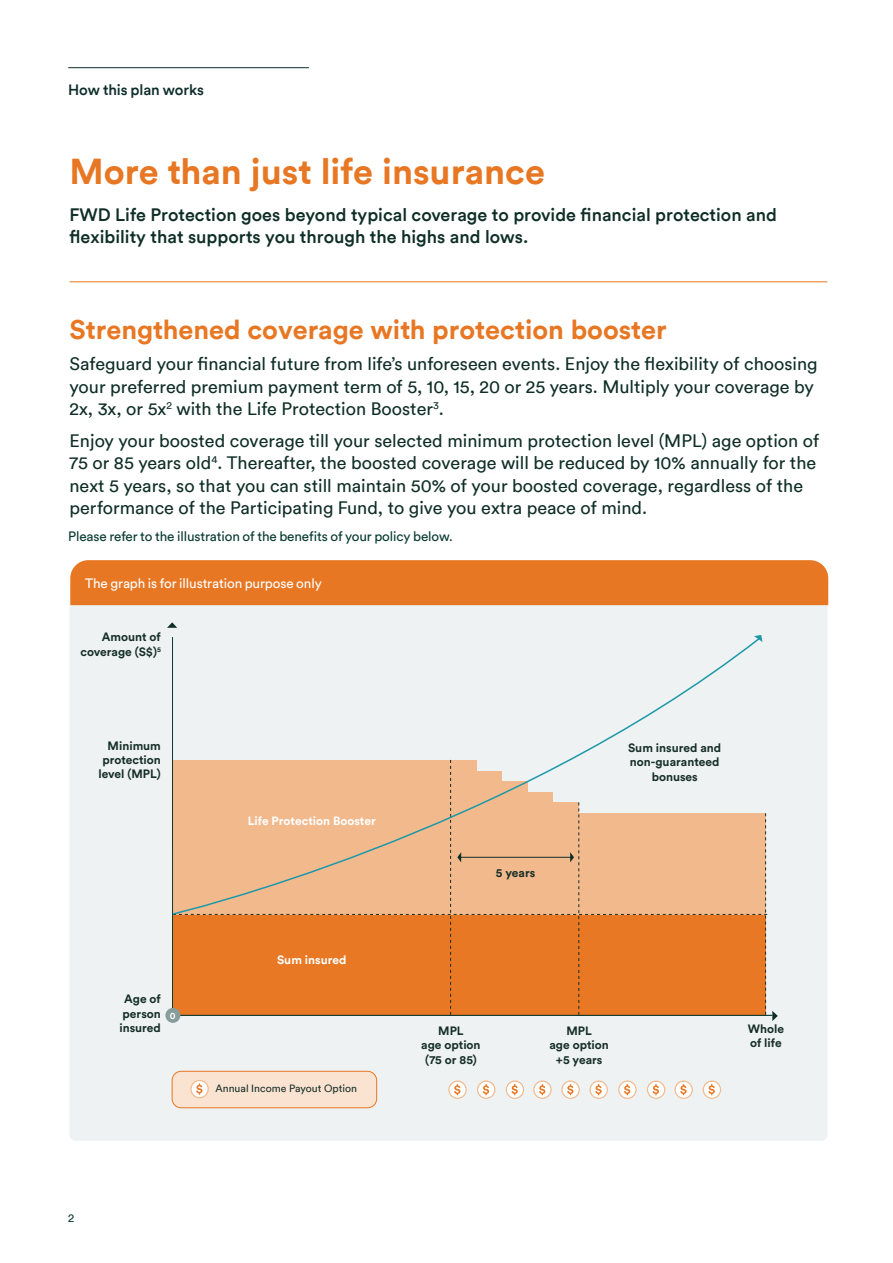
<style>
.page{position:relative;width:893px;height:1263px;background:#fff}
.page>*{position:absolute;margin:0;border:0;box-sizing:border-box;transform-origin:0 0}
.t1{font:700 36px "FWD Circular TT";color:#e87724}
.t2{font:700 27px "FWD Circular TT";color:#e87724}
.t3{font:18px/22.5px "FWD Circular TT";color:#0f2e26}
.t4{font:500 18px/21.6px "FWD Circular TT";color:#0f2e26}
.t5{font:500 15px "FWD Circular TT";letter-spacing:-.005em;color:#0d2d2a}
.t6{font:13.5px "FWD Circular";letter-spacing:-.01em;color:#093b31}
.t7{font:13.5px "FWD Circular";letter-spacing:-.01em;color:#fff}
.t8{font:700 12px/14.4px "FWD Circular";color:#152e27;text-align:center}
.t9{font:700 12px "FWD Circular TT";color:#fff}
.t10{font:11.7px "FWD Circular TT";color:#093b31}
.t11{font:10.5px "FWD Circular TT";color:#152e27}
.t12{font:700 9.3px "FWD Circular";color:#fff}
</style>
<div class="page">
<hr style="left:68px;top:67px;width:241px;height:1px;background:#0d2d2a">
<hr style="left:70px;top:281px;width:757px;height:1px;background:#e87724">
<div style="left:70px;top:601px;width:757px;height:540px;background:#eef2f2;border-radius:6px"></div>
<hr style="left:172px;top:637px;width:1px;height:379px;background:#093b31">
<div style="left:165px;top:1008px;width:15px;height:15px;background:#859e99;border-radius:50%"></div>
<svg style="left:167px;top:622px;width:10px;height:6px"></svg>
<svg style="left:754px;top:635px;width:8px;height:7px"></svg>
<div style="left:70px;top:560px;width:758px;height:45px;background:#e87724"></div>
<div style="left:172px;top:1071px;width:205px;height:37px;background:#fbe3d2;border-radius:9px"></div>
<div style="left:172px;top:1071px;width:205px;height:37px;border:1px solid #e87824;border-radius:9px"></div>
<svg style="left:190px;top:1080px;width:19px;height:18px"></svg>
<svg style="left:448px;top:1080px;width:19px;height:19px"></svg>
<svg style="left:477px;top:1080px;width:18px;height:19px"></svg>
<svg style="left:506px;top:1080px;width:18px;height:19px"></svg>
<svg style="left:533px;top:1080px;width:19px;height:19px"></svg>
<svg style="left:561px;top:1080px;width:19px;height:19px"></svg>
<svg style="left:589px;top:1080px;width:19px;height:19px"></svg>
<svg style="left:618px;top:1080px;width:19px;height:19px"></svg>
<svg style="left:647px;top:1080px;width:18px;height:19px"></svg>
<svg style="left:674px;top:1080px;width:19px;height:19px"></svg>
<svg style="left:703px;top:1080px;width:18px;height:19px"></svg>
<svg style="left:173px;top:760px;width:605px;height:261px;background:#eaa671"></svg>
<p class="t5" style="left:68px;top:80px;width:137px">How this plan works</p>
<h1 class="t1" style="left:70px;top:146px;width:477px">More than just life insurance</h1>
<p class="t4" style="left:70px;top:203px;width:709px">FWD Life Protection goes beyond typical coverage to provide financial protection and flexibility that supports you through the highs and lows.</p>
<h2 class="t2" style="left:70px;top:311px;width:599px">Strengthened coverage with protection booster</h2>
<p class="t3" style="left:70px;top:352px;width:750px">Safeguard your financial future from life’s unforeseen events. Enjoy the flexibility of choosing your preferred premium payment term of 5, 10, 15, 20 or 25 years. Multiply your coverage by<br>2x, 3x, or 5x<sup>2</sup> with the Life Protection Booster<sup>3</sup>.</p>
<p class="t3" style="left:70px;top:428px;width:751px">Enjoy your boosted coverage till your selected minimum protection level (MPL) age option of 75 or 85 years old<sup>4</sup>. Thereafter, the boosted coverage will be reduced by 10% annually for the next 5 years, so that you can still maintain 50% of your boosted coverage, regardless of the performance of the Participating Fund, to give you extra peace of mind.</p>
<p class="t6" style="left:68px;top:527px;width:386px">Please refer to the illustration of the benefits of your policy below.</p>
<p class="t7" style="left:85px;top:574px;width:238px">The graph is for illustration purpose only</p>
<p class="t8" style="left:80px;top:629px;width:82px;text-align:right">Amount of coverage (S$)<sup>5</sup></p>
<p class="t8" style="left:98px;top:738px;width:64px;text-align:right">Minimum protection level (MPL)</p>
<p class="t9" style="left:248px;top:813px;width:130px">Life Protection Booster</p>
<p class="t8" style="left:119px;top:991px;width:43px">Age of person insured</p>
<p class="t12" style="left:170px;top:1009px;width:7px">0</p>
<p class="t9" style="left:277px;top:952px;width:71px">Sum insured</p>
<p class="t11" style="left:215px;top:1081px;width:143px">Annual Income Payout Option</p>
<p class="t8" style="left:496px;top:865px;width:41px">5 years</p>
<p class="t8" style="left:628px;top:740px;width:94px">Sum insured and non-guaranteed bonuses</p>
<p class="t8" style="left:421px;top:1023px;width:61px">MPL<br>age option (75 or 85)</p>
<p class="t8" style="left:549px;top:1023px;width:61px">MPL<br>age option +5 years</p>
<p class="t8" style="left:748px;top:1021px;width:38px;text-align:left">Whole of life</p>
<p class="t10" style="left:68px;top:1209px;width:8px">2</p>
</div>
